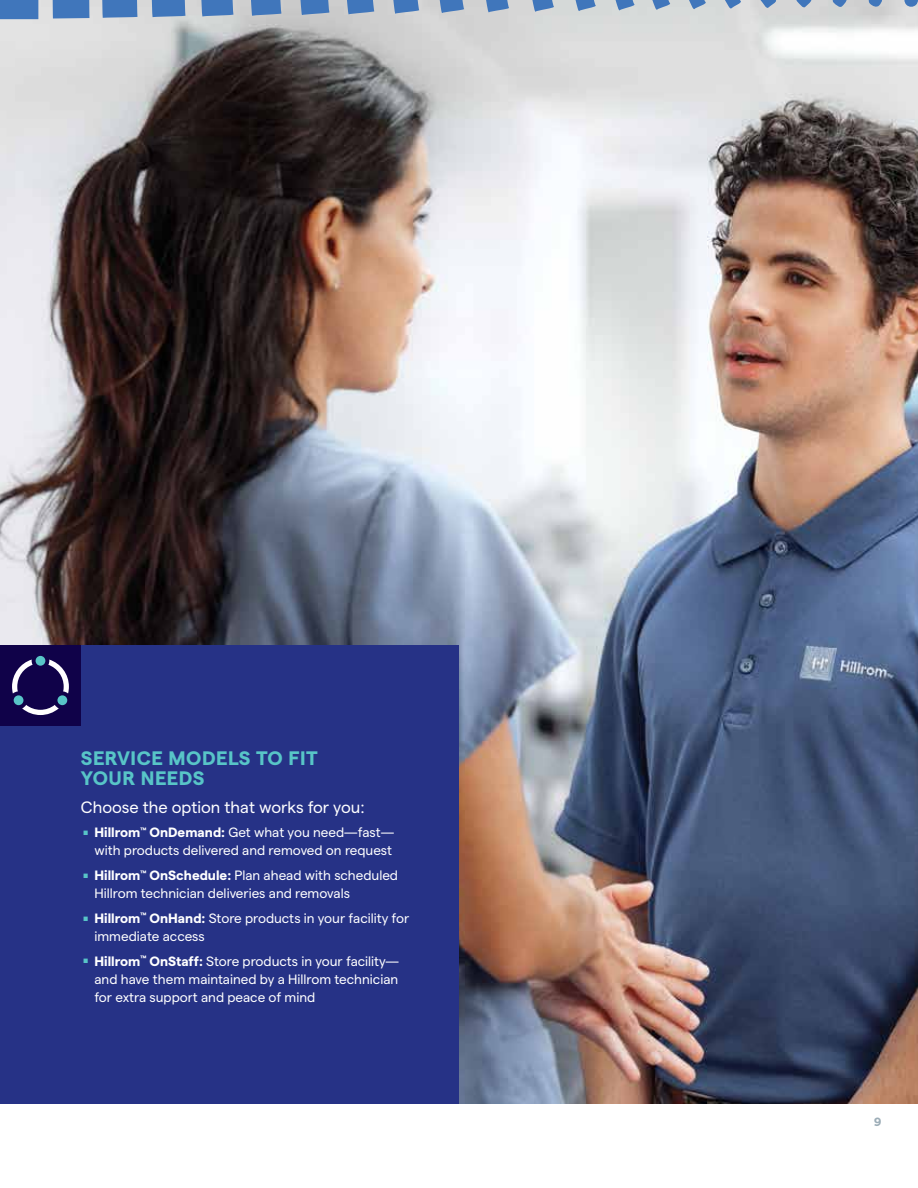
<style>
.page{position:relative;width:918px;height:1188px;background:#fff}
.page>*{position:absolute;margin:0;border:0;box-sizing:border-box;transform-origin:0 0}
.t1{font:42px "Matter SQ";color:#58c5c7}
.t2{font:700 19.5px/19.5px "Matter";letter-spacing:.025em;color:#58c5c7}
.t3{font:16.5px "Matter";color:#fff}
.t4{font:13.5px/18px "Matter";color:#fff}
.t5{font:700 12px "Matter";color:#9cadb7}
.s1{font-weight:700}
</style>
<div class="page">
<img style="left:0;top:19px;width:918px;height:1085px">
<div style="left:0;top:645px;width:459px;height:459px;background:#263286"></div>
<div style="left:0;top:645px;width:81px;height:81px;background:#100249"></div>
<svg style="left:0;top:0;width:918px;height:19px;background:#a0b4cc"></svg>
<svg style="left:48px;top:660px;width:21px;height:34px"></svg>
<svg style="left:12px;top:660px;width:21px;height:34px"></svg>
<svg style="left:22px;top:705px;width:37px;height:10px"></svg>
<div style="left:14px;top:695px;width:9px;height:10px;background:#58c5c7;border-radius:50%"></div>
<div style="left:57px;top:695px;width:10px;height:10px;background:#58c5c7;border-radius:50%"></div>
<div style="left:36px;top:656px;width:9px;height:10px;background:#58c5c7;border-radius:50%"></div>
<h2 class="t2" style="left:81px;top:747px;width:238px">SERVICE MODELS TO FIT<br>YOUR NEEDS</h2>
<p class="t3" style="left:81px;top:795px;width:285px">Choose the option that works for you:</p>
<h1 class="t1" style="left:81px;top:790px;width:11px">.</h1>
<p class="t4" style="left:94px;top:823px;width:301px"><span class="s1">Hillrom</span><sup>™</sup> <span class="s1">OnDemand:</span> Get what you need—fast— with products delivered and removed on request</p>
<h1 class="t1" style="left:81px;top:832px;width:11px">.</h1>
<p class="t4" style="left:94px;top:865px;width:305px"><span class="s1">Hillrom</span><sup>™</sup> <span class="s1">OnSchedule:</span> Plan ahead with scheduled<br>Hillrom technician deliveries and removals</p>
<h1 class="t1" style="left:81px;top:875px;width:11px">.</h1>
<p class="t4" style="left:94px;top:908px;width:316px"><span class="s1">Hillrom</span><sup>™</sup> <span class="s1">OnHand:</span> Store products in your facility for immediate access</p>
<h1 class="t1" style="left:81px;top:918px;width:11px">.</h1>
<p class="t4" style="left:94px;top:951px;width:306px;text-align:justify"><span class="s1">Hillrom</span><sup>™</sup> <span class="s1">OnStaff:</span> Store products in your facility— and have them maintained by a Hillrom technician for extra support and peace of mind</p>
<p class="t5" style="left:874px;top:1113px;width:9px">9</p>
</div>
